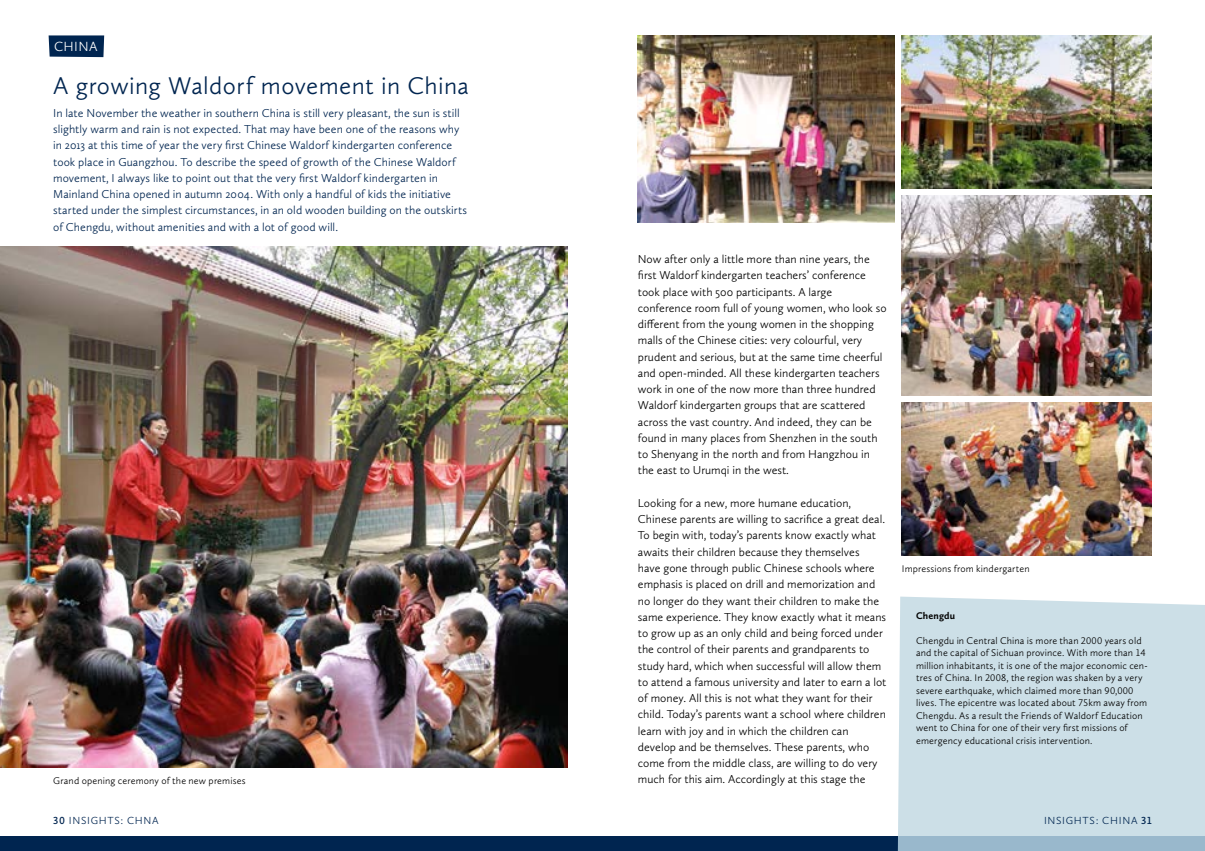
<style>
.page{position:relative;width:1205px;height:851px;background:#fff}
.page>*{position:absolute;margin:0;border:0;box-sizing:border-box;transform-origin:0 0}
.t1{font:300 25px "Calluna Sans";letter-spacing:.015em;color:#002550}
.t2{font:300 13.75px "Calluna Sans";letter-spacing:.03em;color:#fff}
.t3{font:300 11.88px/16.2px "Calluna Sans";color:#000}
.t4{font:300 11.88px/16.2px "Calluna Sans";letter-spacing:.005em;color:#002550}
.t5{font:300 10.62px "Calluna Sans";letter-spacing:.065em;color:#002550}
.t6{font:300 10px/12.5px "Calluna Sans";letter-spacing:.01em;color:#000}
.t7{font:700 10px "Calluna Sans";letter-spacing:.015em;color:#000}
.s1{font-weight:600}
</style>
<div class="page">
<div style="left:0;top:836px;width:1205px;height:14px;background:#002550"></div>
<img style="left:0;top:247px;width:567px;height:520px">
<img style="left:901px;top:35px;width:251px;height:153px">
<img style="left:902px;top:402px;width:250px;height:153px">
<img style="left:902px;top:195px;width:250px;height:200px">
<svg style="left:49px;top:35px;width:55px;height:22px"></svg>
<img style="left:638px;top:35px;width:256px;height:188px">
<svg style="left:897px;top:596px;width:308px;height:254px;background:#cadde6"></svg>
<p class="t2" style="left:54px;top:38px;width:45px">CHINA</p>
<h1 class="t1" style="left:53px;top:71px;width:417px">A growing Waldorf movement in China</h1>
<p class="t4" style="left:53px;top:104px;width:415px">In late November the weather in southern China is still very pleasant, the sun is still slightly warm and rain is not expected. That may have been one of the reasons why in 2013 at this time of year the very first Chinese Waldorf kindergarten conference took place in Guangzhou. To describe the speed of growth of the Chinese Waldorf movement, I always like to point out that the very first Waldorf kindergarten in Mainland China opened in autumn 2004. With only a handful of kids the initiative started under the simplest circumstances, in an old wooden building on the outskirts of Chengdu, without amenities and with a lot of good will.</p>
<p class="t3" style="left:638px;top:251px;width:250px">Now after only a little more than nine years, the first Waldorf kindergarten teachers’ conference took place with 500 participants. A large conference room full of young women, who look so different from the young women in the shopping malls of the Chinese cities: very colourful, very prudent and serious, but at the same time cheerful and open-minded. All these kindergarten teachers work in one of the now more than three hundred Waldorf kindergarten groups that are scattered across the vast country. And indeed, they can be found in many places from Shenzhen in the south to Shenyang in the north and from Hangzhou in the east to Urumqi in the west.</p>
<p class="t3" style="left:638px;top:494px;width:250px">Looking for a new, more humane education, Chinese parents are willing to sacrifice a great deal.<br>To begin with, today’s parents know exactly what awaits their children because they themselves<br>have gone through public Chinese schools where emphasis is placed on drill and memorization and no longer do they want their children to make the same experience. They know exactly what it means to grow up as an only child and being forced under the control of their parents and grandparents to study hard, which when successful will allow them to attend a famous university and later to earn a lot of money. All this is not what they want for their child. Today’s parents want a school where children learn with joy and in which the children can develop and be themselves. These parents, who come from the middle class, are willing to do very</p>
<p class="t6" style="left:53px;top:773px;width:194px">Grand opening ceremony of the new premises</p>
<p class="t3" style="left:638px;top:771px;width:229px">much for this aim. Accordingly at this stage the</p>
<p class="t6" style="left:902px;top:562px;width:129px">Impressions from kindergarten</p>
<p class="t7" style="left:916px;top:609px;width:41px">Chengdu</p>
<p class="t6" style="left:916px;top:633px;width:233px">Chengdu in Central China is more than 2000 years old and the capital of Sichuan province. With more than 14 million inhabitants, it is one of the major economic cen&shy;tres of China. In 2008, the region was shaken by a very severe earthquake, which claimed more than 90,000 lives. The epicentre was located about 75km away from Chengdu. As a result the Friends of Waldorf Education went to China for one of their very first missions of emergency educational crisis intervention.</p>
<p class="t5" style="left:53px;top:813px;width:107px"><span class="s1">30</span> INSIGHTS: CHNA</p>
<p class="t5" style="left:1044px;top:813px;width:109px">INSIGHTS: CHINA <span class="s1">31</span></p>
</div>
